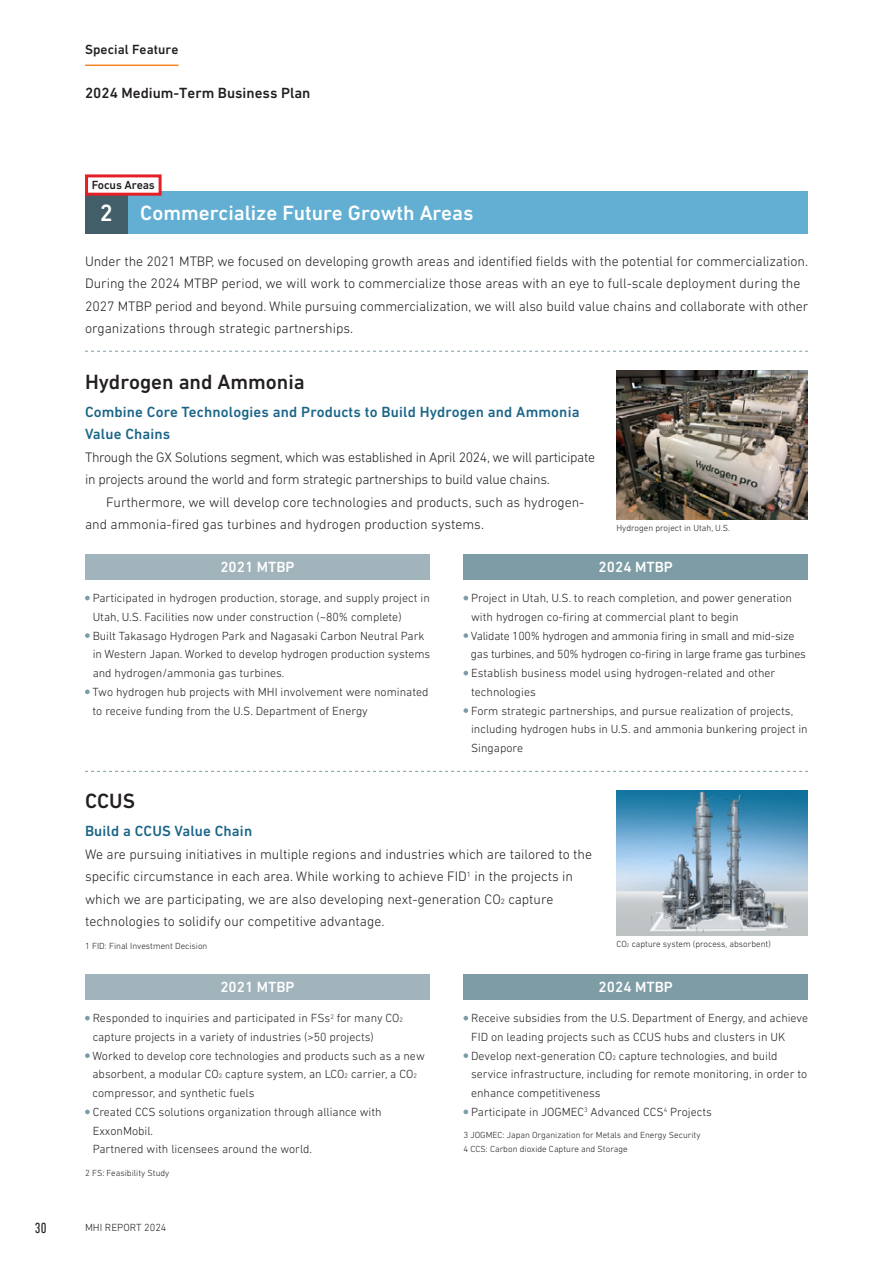
<style>
.page{position:relative;width:893px;height:1263px;background:#fff}
.page>*{position:absolute;margin:0;border:0;box-sizing:border-box;transform-origin:0 0}
.t1{font:500 21px "DIN Next LT Pro";color:#fff}
.t2{font:500 21px "DIN Next LT Pro";color:#231f20}
.t3{font:500 15px/22.5px "DIN Next LT Pro";letter-spacing:.01em;color:#1a6588}
.t4{font:500 15px "DIN Next LT Pro";color:#fff}
.t5{font:500 15px "DIN Next LT Pro";color:#231f20}
.t6{font:condensed 15px "DIN Next LT Pro";color:#231f20}
.t7{font:300 13.95px/22.5px "DIN Next LT Pro";color:#231f20}
.t8{font:300 13.95px/22.5px "DIN Next LT Pro";letter-spacing:-.025em;color:#231f20}
.t9{font:500 13.5px "DIN Next LT Pro";letter-spacing:.005em;color:#231f20}
.t10{font:300 12px/18.8px "DIN Next LT Pro";color:#231f20}
.t11{font:500 12px "DIN Next LT Pro";letter-spacing:-.01em;color:#231f20}
.t12{font:300 10.5px "DIN Next LT Pro";color:#231f20}
.t13{font:300 9px/13.5px "DIN Next LT Pro";color:#231f20}
.s1{font-size:24px}
.s2{font-size:7.65px}
.s3{font-size:4.95px}
.s4{font-size:6.6px}
</style>
<div class="page">
<div style="left:85px;top:191px;width:723px;height:43px;background:#62afd3"></div>
<div style="left:85px;top:191px;width:43px;height:43px;background:#425f69"></div>
<svg style="left:85px;top:596px;width:5px;height:4px"></svg>
<svg style="left:85px;top:633px;width:5px;height:5px"></svg>
<svg style="left:85px;top:689px;width:5px;height:5px"></svg>
<div style="left:85px;top:554px;width:345px;height:25px;background:#a1b3bb"></div>
<svg style="left:463px;top:596px;width:5px;height:4px"></svg>
<svg style="left:463px;top:633px;width:5px;height:5px"></svg>
<svg style="left:463px;top:671px;width:5px;height:4px"></svg>
<svg style="left:463px;top:708px;width:5px;height:5px"></svg>
<div style="left:463px;top:554px;width:345px;height:25px;background:#7e9ca5"></div>
<img style="left:617px;top:371px;width:191px;height:149px">
<svg style="left:85px;top:1016px;width:5px;height:4px"></svg>
<svg style="left:85px;top:1053px;width:5px;height:5px"></svg>
<svg style="left:85px;top:1109px;width:5px;height:5px"></svg>
<div style="left:85px;top:974px;width:345px;height:25px;background:#a1b3bb"></div>
<svg style="left:463px;top:1016px;width:5px;height:4px"></svg>
<svg style="left:463px;top:1053px;width:5px;height:5px"></svg>
<svg style="left:463px;top:1109px;width:5px;height:5px"></svg>
<div style="left:463px;top:974px;width:345px;height:25px;background:#7e9ca5"></div>
<img style="left:617px;top:790px;width:191px;height:145px">
<svg style="left:85px;top:771px;width:723px;height:1px"></svg>
<div style="left:87px;top:176px;width:73px;height:18px;background:#fff"></div>
<div style="left:85px;top:174px;width:77px;height:22px;border:3px solid #e41f25"></div>
<svg style="left:85px;top:351px;width:723px;height:1px"></svg>
<hr style="left:85px;top:65px;width:93px;height:1px;background:#f58520">
<p class="t9" style="left:85px;top:41px;width:95px">Special Feature</p>
<p class="t5" style="left:85px;top:84px;width:227px">2024 Medium-Term Business Plan</p>
<p class="t11" style="left:92px;top:178px;width:65px">Focus Areas</p>
<h1 class="t1" style="left:100px;top:200px;width:375px"><span class="s1">2</span> Commercialize Future Growth Areas</h1>
<p class="t7" style="left:85px;top:249px;width:725px">Under the 2021 MTBP, we focused on developing growth areas and identified fields with the potential for commercialization.<br>During the 2024 MTBP period, we will work to commercialize those areas with an eye to full-scale deployment during the 2027 MTBP period and beyond. While pursuing commercialization, we will also build value chains and collaborate with other organizations through strategic partnerships.</p>
<h1 class="t2" style="left:85px;top:369px;width:221px">Hydrogen and Ammonia</h1>
<p class="t3" style="left:85px;top:400px;width:496px">Combine Core Technologies and Products to Build Hydrogen and Ammonia<br>Value Chains</p>
<p class="t8" style="left:85px;top:446px;width:511px">Through the GX Solutions segment, which was established in April 2024, we will participate in projects around the world and form strategic partnerships to build value chains.</p>
<p class="t7" style="left:85px;top:491px;width:501px;text-indent:21px">Furthermore, we will develop core technologies and products, such as hydrogen&shy;and ammonia-fired gas turbines and hydrogen production systems.</p>
<p class="t13" style="left:616px;top:521px;width:115px">Hydrogen project in Utah, U.S.</p>
<p class="t4" style="left:220px;top:558px;width:76px">2021 MTBP</p>
<p class="t10" style="left:93px;top:588px;width:339px">Participated in hydrogen production, storage, and supply project in Utah, U.S. Facilities now under construction (~80% complete)<br>Built Takasago Hydrogen Park and Nagasaki Carbon Neutral Park in Western Japan. Worked to develop hydrogen production systems and hydrogen/ammonia gas turbines.<br>Two hydrogen hub projects with MHI involvement were nominated to receive funding from the U.S. Department of Energy</p>
<h1 class="t2" style="left:85px;top:789px;width:51px">CCUS</h1>
<p class="t4" style="left:599px;top:558px;width:76px">2024 MTBP</p>
<p class="t10" style="left:471px;top:588px;width:338px">Project in Utah, U.S. to reach completion, and power generation with hydrogen co-firing at commercial plant to begin<br>Validate 100% hydrogen and ammonia firing in small and mid-size gas turbines, and 50% hydrogen co-firing in large frame gas turbines Establish business model using hydrogen-related and other technologies<br>Form strategic partnerships, and pursue realization of projects, including hydrogen hubs in U.S. and ammonia bunkering project in Singapore</p>
<p class="t3" style="left:85px;top:820px;width:169px">Build a CCUS Value Chain</p>
<p class="t7" style="left:85px;top:843px;width:509px">We are pursuing initiatives in multiple regions and industries which are tailored to the specific circumstance in each area. While working to achieve FID<sup>1</sup> in the projects in which we are participating, we are also developing next-generation CO<span class="s2">2</span> capture technologies to solidify our competitive advantage.</p>
<p class="t13" style="left:85px;top:939px;width:124px">1 FID: Final Investment Decision</p>
<p class="t13" style="left:616px;top:937px;width:156px">CO<span class="s3">2</span> capture system (process, absorbent)</p>
<p class="t4" style="left:220px;top:978px;width:76px">2021 MTBP</p>
<p class="t4" style="left:599px;top:978px;width:76px">2024 MTBP</p>
<p class="t10" style="left:92px;top:1008px;width:334px">Responded to inquiries and participated in FSs<sup>2</sup> for many CO<span class="s4">2 </span>capture projects in a variety of industries (&gt;50 projects)<br>Worked to develop core technologies and products such as a new absorbent, a modular CO<span class="s4">2</span> capture system, an LCO<span class="s4">2</span> carrier, a CO<span class="s4">2 </span>compressor, and synthetic fuels<br>Created CCS solutions organization through alliance with ExxonMobil.<br>Partnered with licensees around the world.</p>
<p class="t13" style="left:85px;top:1166px;width:86px">2 FS: Feasibility Study</p>
<p class="t6" style="left:35px;top:1219px;width:14px">30</p>
<p class="t12" style="left:85px;top:1222px;width:83px">MHI REPORT 2024</p>
<p class="t10" style="left:471px;top:1008px;width:338px">Receive subsidies from the U.S. Department of Energy, and achieve FID on leading projects such as CCUS hubs and clusters in UK Develop next-generation CO<span class="s4">2</span> capture technologies, and build service infrastructure, including for remote monitoring, in order to enhance competitiveness<br>Participate in JOGMEC<sup>3</sup> Advanced CCS<sup>4</sup> Projects</p>
<p class="t13" style="left:463px;top:1128px;width:239px">3 JOGMEC: Japan Organization for Metals and Energy Security<br>4 CCS: Carbon dioxide Capture and Storage</p>
</div>
